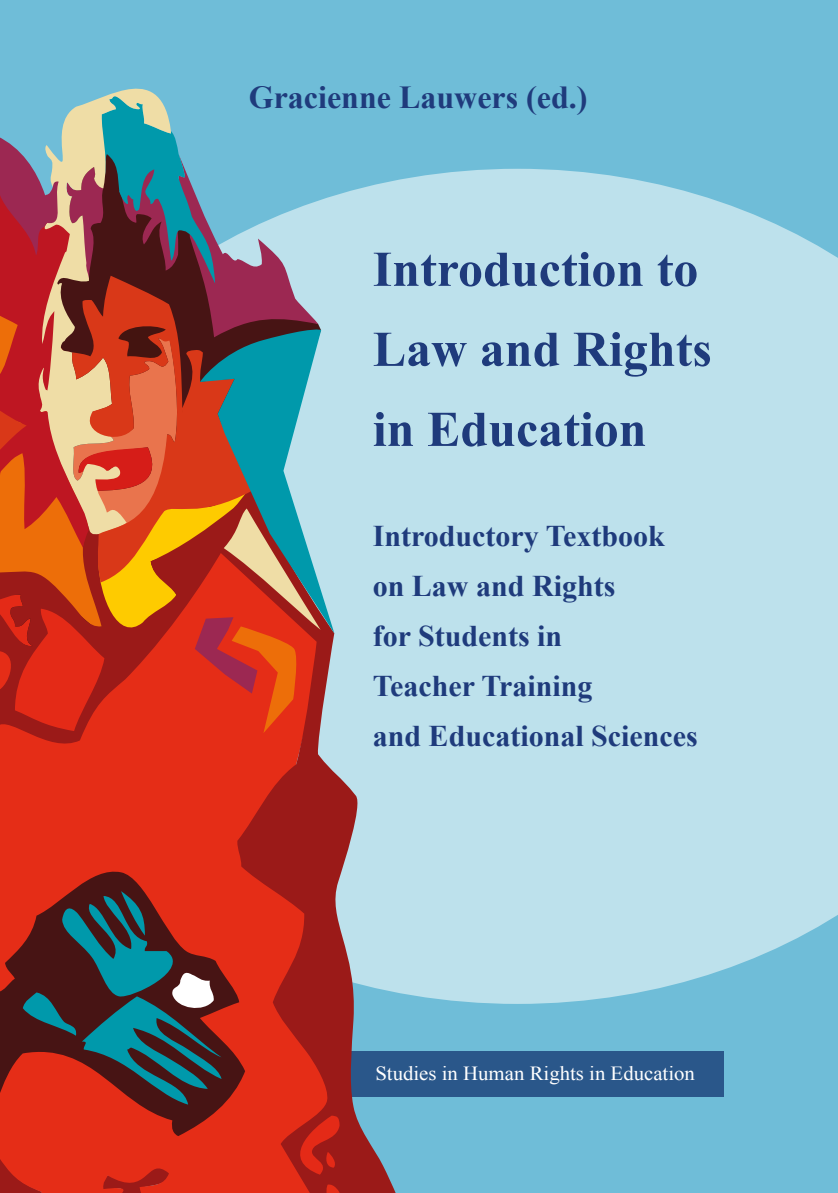
<style>
.page{position:relative;width:838px;height:1193px;background:#6fbdd8}
.page>*{position:absolute;margin:0;border:0;box-sizing:border-box;transform-origin:0 0}
.t1{font:700 50px/80px "Times New Roman";color:#1f3b7c}
.t2{font:700 32px "Times New Roman";color:#1f3b7c}
.t3{font:700 30px/50px "Times New Roman";color:#1f3b7c}
.t4{font:20px "Times New Roman";color:#fff;scale:1.04 1}
</style>
<div class="page">
<div style="left:321px;top:169px;width:517px;height:835px;background:#bde1ec"></div>
<div style="left:334px;top:1051px;width:390px;height:46px;background:#2a578a"></div>
<svg style="left:0;top:485px;width:411px;height:708px;background:#aa5651"></svg>
<svg style="left:321px;top:326px;width:13px;height:307px;background:#b4d8e2"></svg>
<svg style="left:0;top:95px;width:321px;height:638px;background:#a56457"></svg>
<svg style="left:280px;top:1115px;width:69px;height:78px;background:#bb2117"></svg>
<svg style="left:0;top:1149px;width:200px;height:44px;background:#da2a17"></svg>
<p class="t2" style="left:249px;top:75px;width:340px">Gracienne Lauwers (ed.)</p>
<h1 class="t1" style="left:373px;top:228px;width:340px">Introduction to<br>Law and Rights in Education</h1>
<p class="t3" style="left:373px;top:510px;width:327px">Introductory Textbook on Law and Rights<br>for Students in<br>Teacher Training<br>and Educational Sciences</p>
<p class="t4" style="left:375px;top:1059px;width:309px">Studies in Human Rights in Education</p>
</div>
